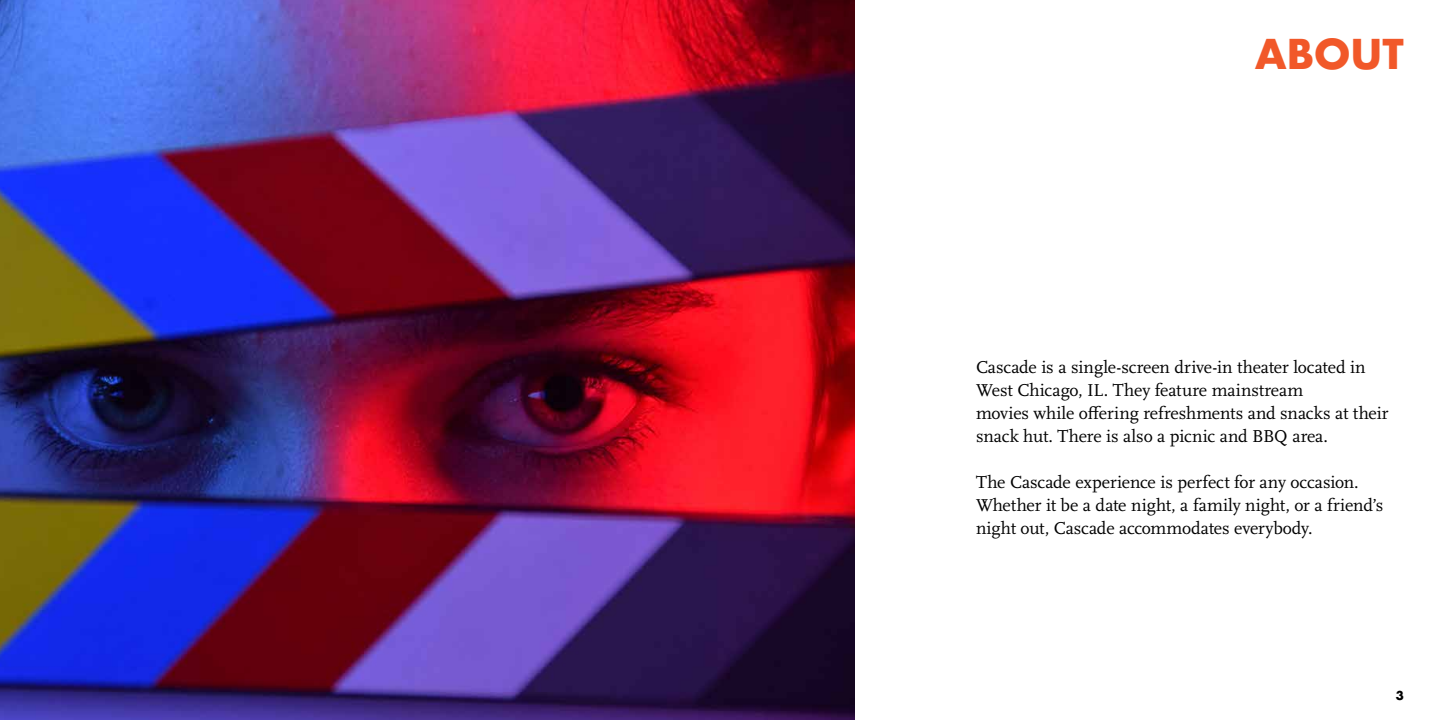
<style>
.page{position:relative;width:1440px;height:720px;background:#fff}
.page>*{position:absolute;margin:0;border:0;box-sizing:border-box;transform-origin:0 0}
.t1{font:700 40px "Futura";letter-spacing:-.01em;color:#f15829}
.t2{font:18px/23px "Scala Pro";letter-spacing:-.005em;color:#000}
.t3{font:700 12px "Futura";color:#000}
</style>
<div class="page">
<img style="left:0;top:0;width:855px;height:720px">
<h1 class="t1" style="left:1255px;top:25px;width:151px">ABOUT</h1>
<p class="t2" style="left:976px;top:356px;width:414px">Cascade is a single-screen drive-in theater located in West Chicago, IL. They feature mainstream<br>movies while offering refreshments and snacks at their snack hut. There is also a picnic and BBQ area.</p>
<p class="t2" style="left:976px;top:471px;width:409px">The Cascade experience is perfect for any occasion.<br>Whether it be a date night, a family night, or a friend’s night out, Cascade accommodates everybody.</p>
<p class="t3" style="left:1396px;top:687px;width:10px">3</p>
</div>
